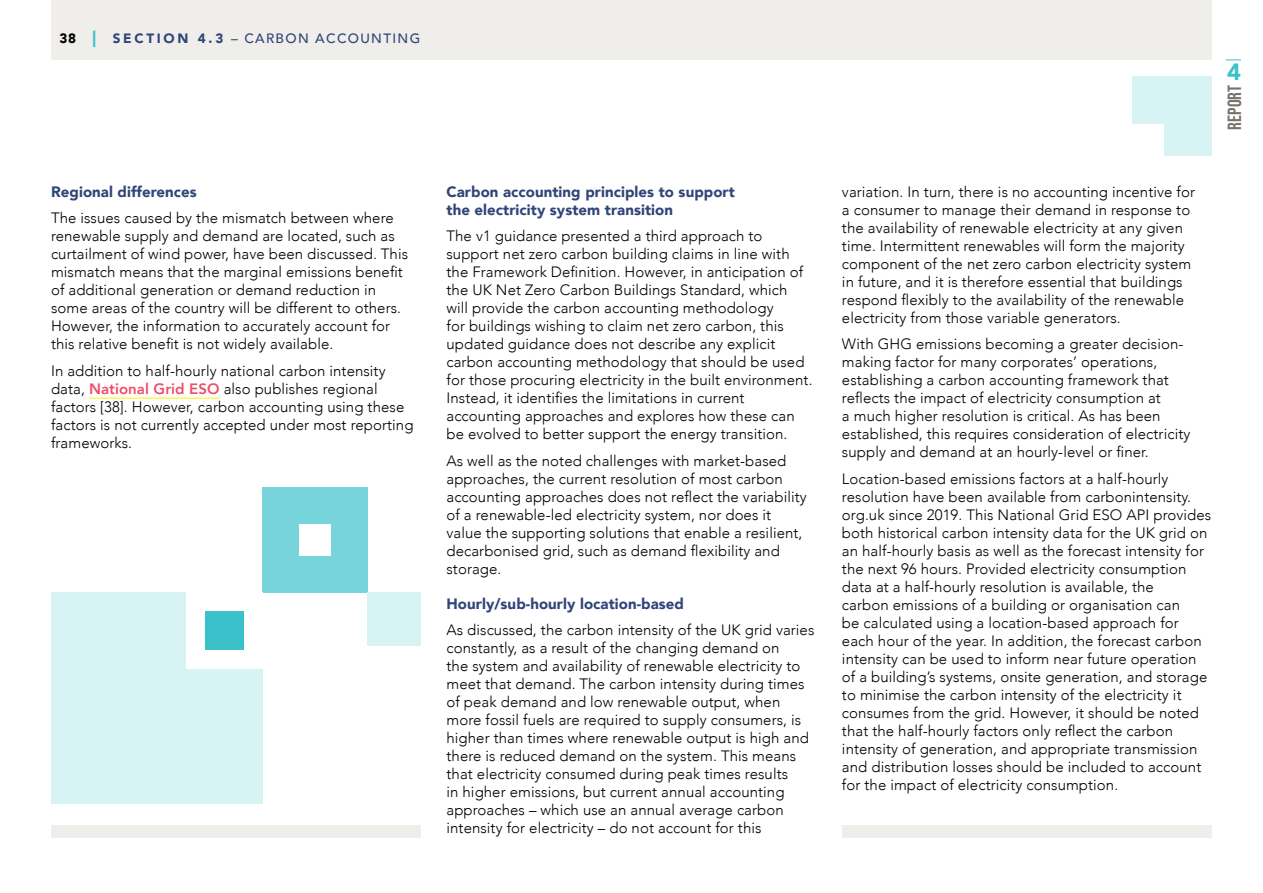
<style>
.page{position:relative;width:1263px;height:893px;background:#fff}
.page>*{position:absolute;margin:0;border:0;box-sizing:border-box;transform-origin:0 0}
.t1{font:900 23.55px "Avenir";color:#3bc1ca}
.t2{font:700 19.2px "Bebas Neue Pro";letter-spacing:.015em;color:#78726d}
.t3{font:300 15px/18px "Avenir";letter-spacing:.005em;color:#000}
.t4{font:900 15px/18px "Avenir";letter-spacing:.005em;color:#304578}
.t5{font:500 13.5px "Avenir";letter-spacing:.1em;color:#304578}
.s1{font-weight:900;color:#000}
.s2{font-weight:900;font-size:16.5px;color:#3bc1ca}
.s3{font-weight:900}
.s4{font-weight:800;color:#f04e66}
</style>
<div class="page">
<svg style="left:1226px;top:60px;width:15px;height:1px"></svg>
<hr style="left:89px;top:398px;width:131px;height:1px;background:#fff100">
<div style="left:51px;top:0;width:1161px;height:60px;background:#f0eeea"></div>
<div style="left:51px;top:825px;width:370px;height:13px;background:#f0eeea"></div>
<div style="left:842px;top:825px;width:370px;height:13px;background:#f0eeea"></div>
<div style="left:1133px;top:77px;width:79px;height:79px;background:#d8f3f4"></div>
<div style="left:1133px;top:124px;width:31px;height:32px;background:#fff"></div>
<div style="left:51px;top:592px;width:211px;height:212px;background:#d8f3f4"></div>
<div style="left:262px;top:487px;width:106px;height:105px;background:#76d4da"></div>
<div style="left:186px;top:592px;width:76px;height:77px;background:#fff"></div>
<div style="left:368px;top:592px;width:53px;height:53px;background:#d8f3f4"></div>
<div style="left:205px;top:611px;width:38px;height:39px;background:#3bc1ca"></div>
<div style="left:299px;top:524px;width:32px;height:31px;background:#fff"></div>
<p class="t5" style="left:60px;top:26px;width:362px"><span class="s1">38</span> <span class="s2">|</span> <span class="s3">SECTION 4.3</span> – CARBON ACCOUNTING</p>
<p class="t4" style="left:51px;top:182px;width:147px">Regional differences</p>
<p class="t3" style="left:51px;top:209px;width:359px">The issues caused by the mismatch between where renewable supply and demand are located, such as curtailment of wind power, have been discussed. This mismatch means that the marginal emissions benefit of additional generation or demand reduction in some areas of the country will be different to others.<br>However, the information to accurately account for this relative benefit is not widely available.</p>
<p class="t3" style="left:51px;top:361px;width:364px">In addition to half-hourly national carbon intensity data, <span class="s4">National Grid ESO</span> also publishes regional factors [38]. However, carbon accounting using these factors is not currently accepted under most reporting frameworks.</p>
<p class="t4" style="left:446px;top:182px;width:290px">Carbon accounting principles to support the electricity system transition</p>
<p class="t3" style="left:446px;top:227px;width:368px">The v1 guidance presented a third approach to support net zero carbon building claims in line with the Framework Definition. However, in anticipation of the UK Net Zero Carbon Buildings Standard, which will provide the carbon accounting methodology<br>for buildings wishing to claim net zero carbon, this updated guidance does not describe any explicit carbon accounting methodology that should be used for those procuring electricity in the built environment.<br>Instead, it identifies the limitations in current accounting approaches and explores how these can be evolved to better support the energy transition.</p>
<p class="t3" style="left:446px;top:451px;width:362px">As well as the noted challenges with market-based approaches, the current resolution of most carbon accounting approaches does not reflect the variability of a renewable-led electricity system, nor does it value the supporting solutions that enable a resilient, decarbonised grid, such as demand flexibility and storage.</p>
<p class="t4" style="left:446px;top:594px;width:239px">Hourly/sub-hourly location-based</p>
<p class="t3" style="left:446px;top:621px;width:369px">As discussed, the carbon intensity of the UK grid varies constantly, as a result of the changing demand on<br>the system and availability of renewable electricity to meet that demand. The carbon intensity during times of peak demand and low renewable output, when more fossil fuels are required to supply consumers, is higher than times where renewable output is high and there is reduced demand on the system. This means that electricity consumed during peak times results<br>in higher emissions, but current annual accounting approaches – which use an annual average carbon intensity for electricity – do not account for this</p>
<h1 class="t1" style="left:1227px;top:52px;width:15px">4</h1>
<p class="t2" style="left:1223px;top:130px;width:47px;rotate:-90deg">REPORT</p>
<p class="t3" style="left:842px;top:182px;width:354px">variation. In turn, there is no accounting incentive for a consumer to manage their demand in response to the availability of renewable electricity at any given time. Intermittent renewables will form the majority component of the net zero carbon electricity system in future, and it is therefore essential that buildings respond flexibly to the availability of the renewable electricity from those variable generators.</p>
<p class="t3" style="left:842px;top:335px;width:350px">With GHG emissions becoming a greater decision&shy;making factor for many corporates’ operations, establishing a carbon accounting framework that reflects the impact of electricity consumption at<br>a much higher resolution is critical. As has been established, this requires consideration of electricity supply and demand at an hourly-level or finer.</p>
<p class="t3" style="left:842px;top:469px;width:371px">Location-based emissions factors at a half-hourly resolution have been available from carbonintensity. org.uk since 2019. This National Grid ESO API provides both historical carbon intensity data for the UK grid on an half-hourly basis as well as the forecast intensity for the next 96 hours. Provided electricity consumption data at a half-hourly resolution is available, the<br>carbon emissions of a building or organisation can<br>be calculated using a location-based approach for each hour of the year. In addition, the forecast carbon intensity can be used to inform near future operation of a building’s systems, onsite generation, and storage to minimise the carbon intensity of the electricity it consumes from the grid. However, it should be noted that the half-hourly factors only reflect the carbon intensity of generation, and appropriate transmission and distribution losses should be included to account for the impact of electricity consumption.</p>
</div>
